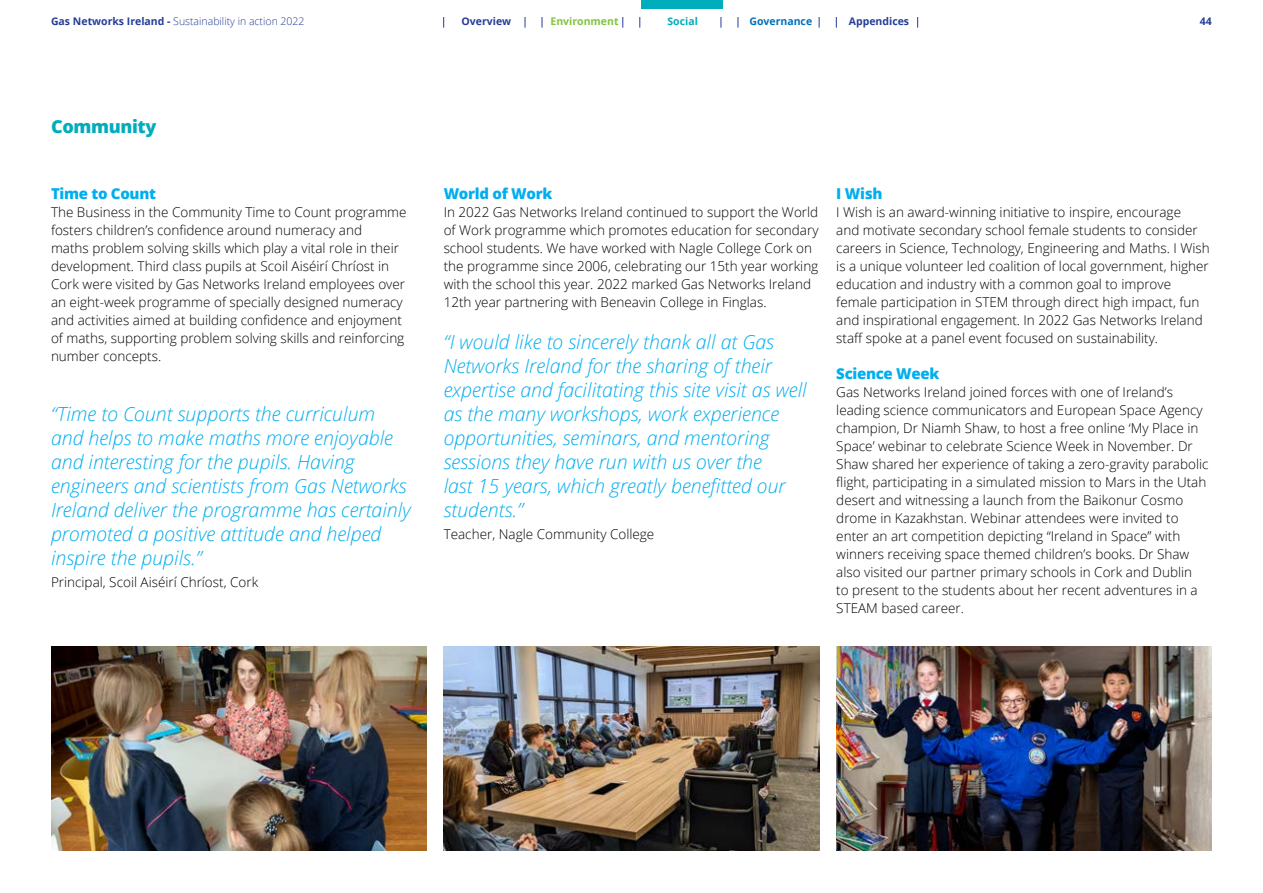
<style>
.page{position:relative;width:1263px;height:893px;background:#fff}
.page>*{position:absolute;margin:0;border:0;box-sizing:border-box;transform-origin:0 0}
.t1{font:italic 300 19.5px/24px "Open Sans";color:#00aeef}
.t2{font:800 18px "Open Sans";letter-spacing:-.02em;color:#00adbd}
.t3{font:800 15px "Open Sans";letter-spacing:-.02em;color:#00aeef}
.t4{font:300 13.5px/18px "Open Sans";color:#000}
.t5{font:300 10.5px "Open Sans";color:#253d98}
.t6{font:700 10.5px "Open Sans";color:#253d98}
.t7{font:700 10.5px "Open Sans";color:#82c341}
.t8{font:700 10.5px "Open Sans";color:#006fba}
.t9{font:700 10.5px "Open Sans";color:#00adbd}
.s1{font-weight:700}
</style>
<div class="page">
<img style="left:51px;top:646px;width:376px;height:204px">
<img style="left:443px;top:646px;width:376px;height:204px">
<img style="left:836px;top:646px;width:376px;height:204px">
<div style="left:642px;top:0;width:81px;height:9px;background:#00adbd"></div>
<p class="t5" style="left:51px;top:14px;width:255px"><span class="s1">Gas Networks Ireland -</span> Sustainability in action 2022</p>
<p class="t6" style="left:461px;top:14px;width:51px">Overview</p>
<p class="t7" style="left:550px;top:14px;width:70px">Environment</p>
<p class="t9" style="left:667px;top:14px;width:32px">Social</p>
<p class="t8" style="left:749px;top:14px;width:64px">Governance</p>
<p class="t6" style="left:849px;top:14px;width:62px">Appendices</p>
<p class="t6" style="left:1200px;top:14px;width:13px">44</p>
<h2 class="t2" style="left:51px;top:113px;width:107px">Community</h2>
<p class="t3" style="left:51px;top:182px;width:106px">Time to Count</p>
<p class="t4" style="left:51px;top:202px;width:357px">The Business in the Community Time to Count programme fosters children’s confidence around numeracy and<br>maths problem solving skills which play a vital role in their development. Third class pupils at Scoil Aiséirí Chríost in Cork were visited by Gas Networks Ireland employees over an eight-week programme of specially designed numeracy and activities aimed at building confidence and enjoyment of maths, supporting problem solving skills and reinforcing number concepts.</p>
<p class="t1" style="left:51px;top:401px;width:362px">“Time to Count supports the curriculum and helps to make maths more enjoyable and interesting for the pupils. Having engineers and scientists from Gas Networks Ireland deliver the programme has certainly promoted a positive attitude and helped inspire the pupils.”</p>
<p class="t4" style="left:51px;top:573px;width:209px">Principal, Scoil Aiséirí Chríost, Cork</p>
<p class="t3" style="left:444px;top:182px;width:110px">World of Work</p>
<p class="t4" style="left:444px;top:202px;width:376px">In 2022 Gas Networks Ireland continued to support the World of Work programme which promotes education for secondary school students. We have worked with Nagle College Cork on the programme since 2006, celebrating our 15th year working with the school this year. 2022 marked Gas Networks Ireland 12th year partnering with Beneavin College in Finglas.</p>
<p class="t1" style="left:444px;top:329px;width:365px">“I would like to sincerely thank all at Gas Networks Ireland for the sharing of their expertise and facilitating this site visit as well as the many workshops, work experience opportunities, seminars, and mentoring sessions they have run with us over the<br>last 15 years, which greatly benefitted our students.”</p>
<p class="t4" style="left:444px;top:525px;width:212px">Teacher, Nagle Community College</p>
<p class="t3" style="left:836px;top:182px;width:48px">I Wish</p>
<p class="t4" style="left:836px;top:202px;width:375px">I Wish is an award-winning initiative to inspire, encourage<br>and motivate secondary school female students to consider careers in Science, Technology, Engineering and Maths. I Wish is a unique volunteer led coalition of local government, higher education and industry with a common goal to improve female participation in STEM through direct high impact, fun and inspirational engagement. In 2022 Gas Networks Ireland staff spoke at a panel event focused on sustainability.</p>
<p class="t3" style="left:836px;top:362px;width:104px">Science Week</p>
<p class="t4" style="left:836px;top:382px;width:374px">Gas Networks Ireland joined forces with one of Ireland’s leading science communicators and European Space Agency champion, Dr Niamh Shaw, to host a free online ‘My Place in Space’ webinar to celebrate Science Week in November. Dr Shaw shared her experience of taking a zero-gravity parabolic flight, participating in a simulated mission to Mars in the Utah desert and witnessing a launch from the Baikonur Cosmo drome in Kazakhstan. Webinar attendees were invited to enter an art competition depicting “Ireland in Space” with winners receiving space themed children’s books. Dr Shaw also visited our partner primary schools in Cork and Dublin<br>to present to the students about her recent adventures in a STEAM based career.</p>
</div>
